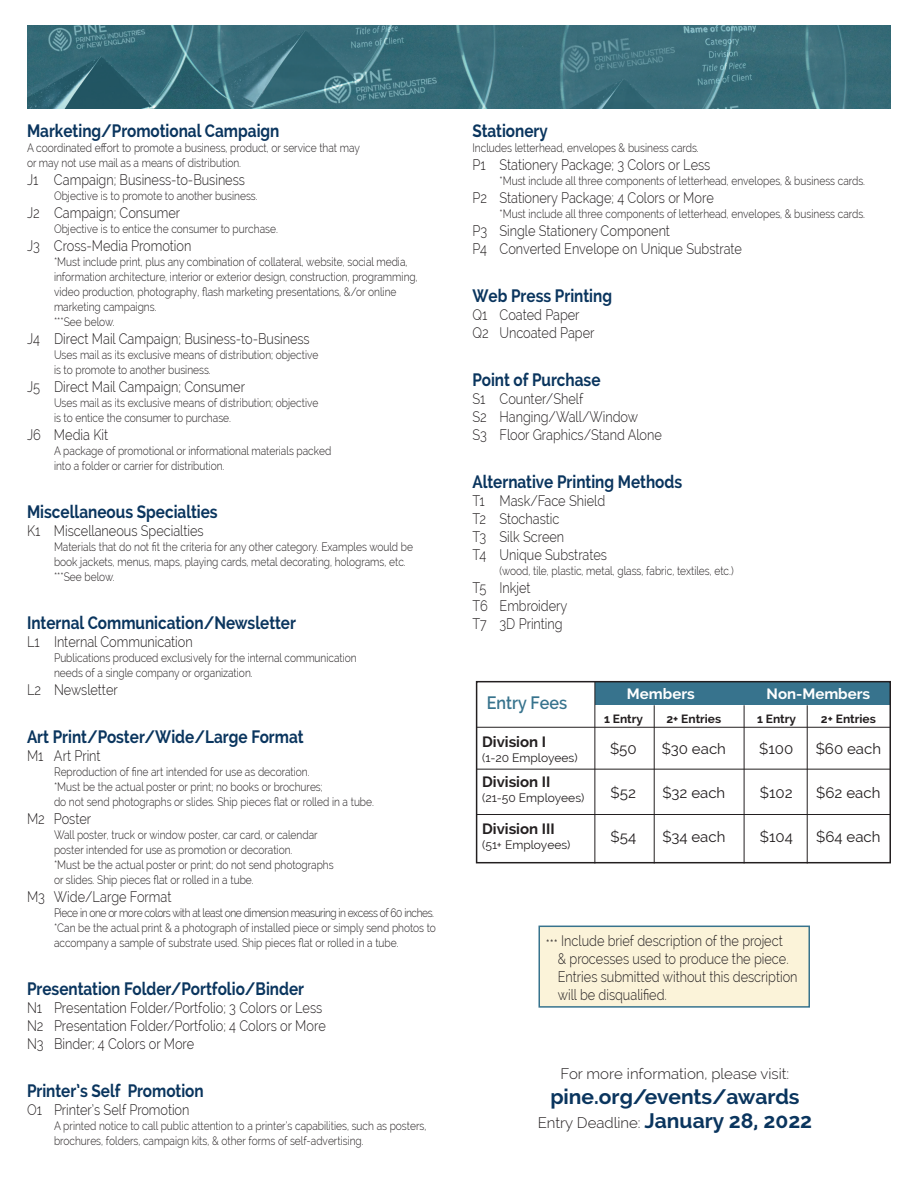
<style>
.page{position:relative;width:918px;height:1188px;background:#fff}
.page>*{position:absolute;margin:0;border:0;box-sizing:border-box;transform-origin:0 0}
.t1{font:700 21px "Raleway";color:#0a355e}
.t2{font:700 18px "Raleway";color:#0a355e;scale:.85 1}
.t3{font:600 18px "Raleway";color:#37738d;scale:.9 1}
.t4{font:300 15px/18px "Raleway";color:#231f20;scale:.85 1}
.t5{font:15px "Raleway";color:#231f20}
.t6{font:300 15px "Raleway";color:#231f20}
.t7{font:700 15px "Raleway";color:#231f20}
.t8{font:700 15px "Raleway";color:#fff}
.t9{font:300 12px/15px "Raleway";color:#231f20;scale:.85 1}
.t10{font:12px "Raleway";color:#231f20}
.t11{font:700 12px "Raleway";color:#231f20}
.s1{font-weight:700;font-size:21px;color:#0a355e}
</style>
<div class="page">
<div style="left:538px;top:926px;width:272px;height:82px;background:#fbf3d9;border:2px solid #37738d"></div>
<img style="left:27px;top:26px;width:864px;height:82px">
<div style="left:595px;top:682px;width:295px;height:23px;background:#37738d"></div>
<div style="left:476px;top:681px;width:415px;height:182px;border:2px solid #231f20"></div>
<hr style="left:477px;top:727px;width:413px;height:1px;background:#231f20">
<hr style="left:477px;top:769px;width:413px;height:1px;background:#231f20">
<hr style="left:477px;top:814px;width:413px;height:1px;background:#231f20">
<hr style="left:654px;top:705px;width:1px;height:158px;background:#231f20">
<hr style="left:744px;top:705px;width:1px;height:158px;background:#231f20">
<hr style="left:807px;top:705px;width:1px;height:158px;background:#231f20">
<hr style="left:595px;top:682px;width:1px;height:181px;background:#231f20">
<p class="t2" style="left:27px;top:120px;width:299px">Marketing/Promotional Campaign</p>
<p class="t9" style="left:27px;top:140px;width:393px">A coordinated effort to promote a business, product, or service that may or may not use mail as a means of distribution.</p>
<p class="t4" style="left:27px;top:171px;width:258px">J1 Campaign; Business-to-Business</p>
<p class="t9" style="left:54px;top:188px;width:241px">Objective is to promote to another business.</p>
<p class="t4" style="left:27px;top:204px;width:182px">J2 Campaign; Consumer</p>
<p class="t9" style="left:54px;top:221px;width:265px">Objective is to entice the consumer to purchase.</p>
<p class="t4" style="left:27px;top:237px;width:195px">J3 Cross-Media Promotion</p>
<p class="t9" style="left:54px;top:254px;width:429px">*Must include print, plus any combination of collateral, website, social media, information architecture, interior or exterior design, construction, programming, video production, photography, flash marketing presentations, &amp;/or online marketing campaigns.<br>***See below.</p>
<p class="t4" style="left:27px;top:330px;width:334px">J4 Direct Mail Campaign; Business-to-Business</p>
<p class="t9" style="left:54px;top:347px;width:313px">Uses mail as its exclusive means of distribution; objective is to promote to another business.</p>
<p class="t4" style="left:27px;top:378px;width:258px">J5 Direct Mail Campaign; Consumer</p>
<p class="t9" style="left:54px;top:395px;width:313px">Uses mail as its exclusive means of distribution; objective is to entice the consumer to purchase.</p>
<p class="t4" style="left:27px;top:426px;width:97px">J6 Media Kit</p>
<p class="t9" style="left:54px;top:443px;width:328px">A package of promotional or informational materials packed into a folder or carrier for distribution.</p>
<p class="t2" style="left:27px;top:501px;width:226px">Miscellaneous Specialties</p>
<p class="t4" style="left:27px;top:522px;width:209px">K1 Miscellaneous Specialties</p>
<p class="t9" style="left:54px;top:539px;width:424px">Materials that do not fit the criteria for any other category. Examples would be book jackets, menus, maps, playing cards, metal decorating, holograms, etc. ***See below.</p>
<p class="t2" style="left:27px;top:612px;width:318px">Internal Communication/Newsletter</p>
<p class="t4" style="left:27px;top:633px;width:196px">L1 Internal Communication</p>
<p class="t9" style="left:54px;top:650px;width:358px">Publications produced exclusively for the internal communication needs of a single company or organization.</p>
<p class="t4" style="left:27px;top:681px;width:108px">L2 Newsletter</p>
<p class="t2" style="left:27px;top:726px;width:327px">Art Print/Poster/Wide/Large Format</p>
<p class="t4" style="left:27px;top:747px;width:88px">M1 Art Print</p>
<p class="t9" style="left:54px;top:764px;width:378px">Reproduction of fine art intended for use as decoration.<br>*Must be the actual poster or print; no books or brochures;<br>do not send photographs or slides. Ship pieces flat or rolled in a tube.</p>
<p class="t4" style="left:27px;top:810px;width:77px">M2 Poster</p>
<p class="t9" style="left:54px;top:827px;width:331px">Wall poster, truck or window poster, car card, or calendar poster intended for use as promotion or decoration.<br>*Must be the actual poster or print; do not send photographs or slides. Ship pieces flat or rolled in a tube.</p>
<p class="t4" style="left:27px;top:888px;width:171px">M3 Wide/Large Format</p>
<p class="t9" style="left:54px;top:905px;width:451px">Piece in one or more colors with at least one dimension measuring in excess of 60 inches. *Can be the actual print &amp; a photograph of installed piece or simply send photos to accompany a sample of substrate used. Ship pieces flat or rolled in a tube.</p>
<p class="t2" style="left:27px;top:978px;width:328px">Presentation Folder/Portfolio/Binder</p>
<p class="t4" style="left:27px;top:999px;width:349px">N1 Presentation Folder/Portfolio; 3 Colors or Less</p>
<p class="t4" style="left:27px;top:1017px;width:353px">N2 Presentation Folder/Portfolio; 4 Colors or More</p>
<p class="t4" style="left:27px;top:1035px;width:198px">N3 Binder; 4 Colors or More</p>
<p class="t2" style="left:27px;top:1080px;width:209px">Printer’s Self Promotion</p>
<p class="t4" style="left:27px;top:1101px;width:193px">O1 Printer’s Self Promotion</p>
<p class="t9" style="left:54px;top:1118px;width:440px">A printed notice to call public attention to a printer’s capabilities, such as posters, brochures, folders, campaign kits, &amp; other forms of self-advertising.</p>
<p class="t2" style="left:472px;top:120px;width:90px">Stationery</p>
<p class="t9" style="left:472px;top:140px;width:268px">Includes letterhead, envelopes &amp; business cards.</p>
<p class="t4" style="left:472px;top:156px;width:281px">P1 Stationery Package; 3 Colors or Less</p>
<p class="t9" style="left:500px;top:173px;width:432px">*Must include all three components of letterhead, envelopes, &amp; business cards.</p>
<p class="t4" style="left:472px;top:189px;width:285px">P2 Stationery Package; 4 Colors or More</p>
<p class="t9" style="left:500px;top:206px;width:432px">*Must include all three components of letterhead, envelopes, &amp; business cards.</p>
<p class="t4" style="left:472px;top:222px;width:234px">P3 Single Stationery Component</p>
<p class="t4" style="left:472px;top:240px;width:319px">P4 Converted Envelope on Unique Substrate</p>
<p class="t2" style="left:472px;top:285px;width:166px">Web Press Printing</p>
<p class="t4" style="left:472px;top:306px;width:128px">Q1 Coated Paper</p>
<p class="t4" style="left:472px;top:324px;width:145px">Q2 Uncoated Paper</p>
<p class="t2" style="left:472px;top:369px;width:152px">Point of Purchase</p>
<p class="t4" style="left:472px;top:390px;width:132px">S1 Counter/Shelf</p>
<p class="t4" style="left:472px;top:408px;width:196px">S2 Hanging/Wall/Window</p>
<p class="t4" style="left:472px;top:426px;width:224px">S3 Floor Graphics/Stand Alone</p>
<p class="t2" style="left:472px;top:471px;width:248px">Alternative Printing Methods</p>
<p class="t4" style="left:472px;top:492px;width:158px">T1 Mask/Face Shield</p>
<p class="t4" style="left:472px;top:510px;width:104px">T2 Stochastic</p>
<p class="t4" style="left:472px;top:528px;width:109px">T3 Silk Screen</p>
<p class="t4" style="left:472px;top:546px;width:160px">T4 Unique Substrates</p>
<p class="t9" style="left:500px;top:563px;width:277px">(wood, tile, plastic, metal, glass, fabric, textiles, etc.)</p>
<p class="t4" style="left:472px;top:579px;width:70px">T5 Inkjet</p>
<p class="t4" style="left:472px;top:597px;width:113px">T6 Embroidery</p>
<p class="t4" style="left:472px;top:615px;width:108px">T7 3D Printing</p>
<p class="t3" style="left:487px;top:692px;width:91px">Entry Fees</p>
<p class="t7" style="left:482px;top:734px;width:65px">Division I</p>
<p class="t10" style="left:482px;top:751px;width:97px">(1-20 Employees)</p>
<p class="t7" style="left:482px;top:773px;width:70px">Division II</p>
<p class="t10" style="left:482px;top:791px;width:104px">(21-50 Employees)</p>
<p class="t7" style="left:482px;top:820px;width:74px">Division III</p>
<p class="t10" style="left:482px;top:837px;width:90px">(51+ Employees)</p>
<p class="t8" style="left:627px;top:686px;width:69px">Members</p>
<p class="t8" style="left:767px;top:686px;width:105px">Non-Members</p>
<p class="t11" style="left:604px;top:712px;width:40px">1 Entry</p>
<p class="t11" style="left:666px;top:712px;width:56px">2+ Entries</p>
<p class="t11" style="left:757px;top:712px;width:40px">1 Entry</p>
<p class="t11" style="left:821px;top:712px;width:56px">2+ Entries</p>
<p class="t5" style="left:610px;top:740px;width:28px">$50</p>
<p class="t5" style="left:662px;top:740px;width:66px">$30 each</p>
<p class="t5" style="left:759px;top:740px;width:36px">$100</p>
<p class="t5" style="left:816px;top:740px;width:67px">$60 each</p>
<p class="t5" style="left:611px;top:784px;width:27px">$52</p>
<p class="t5" style="left:662px;top:784px;width:64px">$32 each</p>
<p class="t5" style="left:760px;top:784px;width:34px">$102</p>
<p class="t5" style="left:816px;top:784px;width:66px">$62 each</p>
<p class="t5" style="left:611px;top:828px;width:27px">$54</p>
<p class="t5" style="left:662px;top:828px;width:65px">$34 each</p>
<p class="t5" style="left:760px;top:828px;width:35px">$104</p>
<p class="t5" style="left:816px;top:828px;width:66px">$64 each</p>
<p class="t4" style="left:558px;top:931px;width:283px;text-indent:-12px">*** Include brief description of the project<br>&amp; processes used to produce the piece.<br>Entries submitted without this description will be disqualified.</p>
<p class="t6" style="left:561px;top:1065px;width:230px">For more information, please visit:</p>
<p class="t1" style="left:550px;top:1084px;width:251px">pine.org/events/awards</p>
<p class="t6" style="left:538px;top:1114px;width:276px">Entry Deadline: <span class="s1">January 28, 2022</span></p>
</div>
